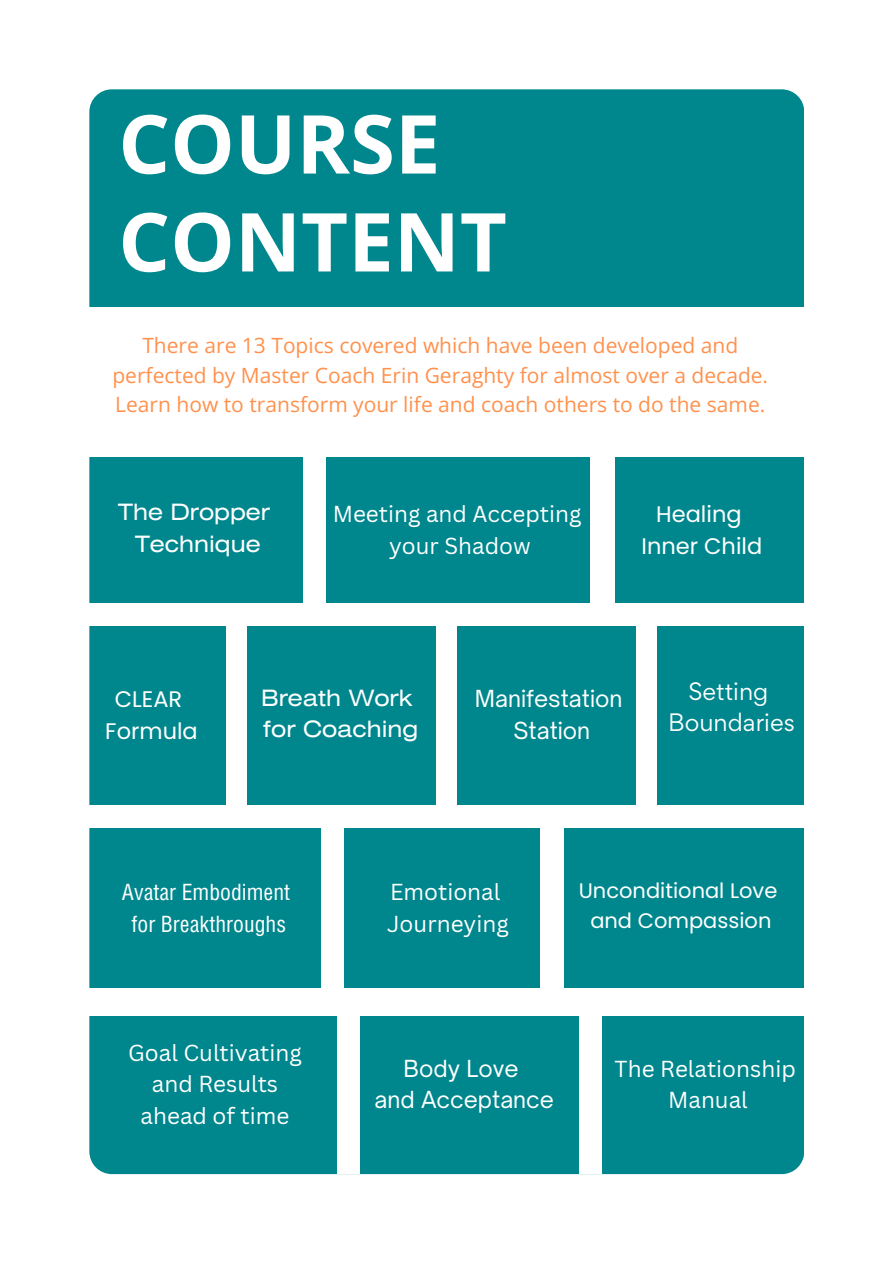
<style>
.page{position:relative;width:894px;height:1264px;background:#fff}
.page>*{position:absolute;margin:0;border:0;box-sizing:border-box;transform-origin:0 0}
.t1{font:700 81.3px/97.8px "Open Sans";color:#fff}
.t2{font:22.5px "Canva Sans";color:#fff}
.t3{font:22.5px "Open Sauce One";color:#fff}
.t4{font:22.5px "Helios Ext";color:#fff}
.t5{font:22.5px "Helios Cond";color:#fff}
.t6{font:22.5px "Poppins";color:#fff}
.t7{font:22.5px "Gordita";color:#fff}
.t8{font:21px/29.2px "Open Sans";color:#ff914d;text-align:center}
.t9{font:21px "Poppins";color:#fff}
</style>
<div class="page">
<div style="left:89px;top:89px;width:715px;height:1085px;background:#00878d;border-radius:22px"></div>
<div style="left:0;top:435px;width:893px;height:22px;background:#fff"></div>
<div style="left:303px;top:457px;width:23px;height:168px;background:#fff"></div>
<div style="left:0;top:603px;width:893px;height:22px;background:#fff"></div>
<div style="left:12px;top:805px;width:881px;height:23px;background:#fff"></div>
<div style="left:31px;top:988px;width:862px;height:27px;background:#fff"></div>
<div style="left:590px;top:457px;width:24px;height:168px;background:#fff"></div>
<div style="left:226px;top:615px;width:20px;height:202px;background:#fff"></div>
<div style="left:321px;top:828px;width:23px;height:168px;background:#fff"></div>
<div style="left:436px;top:614px;width:21px;height:202px;background:#fff"></div>
<div style="left:636px;top:615px;width:21px;height:202px;background:#fff"></div>
<div style="left:539px;top:825px;width:24px;height:171px;background:#fff"></div>
<div style="left:337px;top:1015px;width:22px;height:159px;background:#fff"></div>
<div style="left:578px;top:1015px;width:23px;height:159px;background:#fff"></div>
<div style="left:89px;top:307px;width:715px;height:137px;background:#fff"></div>
<h1 class="t1" style="left:118px;top:93px;width:390px">COURSE<br>CONTENT</h1>
<p class="t8" style="left:112px;top:330px;width:657px">There are 13 Topics covered which have been developed and perfected by Master Coach Erin Geraghty for almost over a decade.<br>Learn how to transform your life and coach others to do the same.</p>
<p class="t4" style="left:118px;top:503px;width:153px">The Dropper</p>
<p class="t4" style="left:135px;top:535px;width:127px">Technique</p>
<p class="t2" style="left:332px;top:498px;width:250px">Meeting and Accepting</p>
<p class="t2" style="left:389px;top:530px;width:143px">your Shadow</p>
<p class="t6" style="left:656px;top:498px;width:87px">Healing</p>
<p class="t6" style="left:641px;top:530px;width:122px">Inner Child</p>
<p class="t6" style="left:115px;top:683px;width:69px">CLEAR</p>
<p class="t6" style="left:105px;top:715px;width:94px">Formula</p>
<p class="t4" style="left:261px;top:689px;width:153px">Breath Work</p>
<p class="t4" style="left:263px;top:720px;width:157px">for Coaching</p>
<p class="t3" style="left:474px;top:685px;width:149px">Manifestation</p>
<p class="t3" style="left:513px;top:716px;width:78px">Station</p>
<p class="t7" style="left:688px;top:675px;width:81px">Setting</p>
<p class="t7" style="left:668px;top:707px;width:128px">Boundaries</p>
<p class="t5" style="left:122px;top:878px;width:170px">Avatar Embodiment</p>
<p class="t5" style="left:131px;top:910px;width:156px">for Breakthroughs</p>
<p class="t2" style="left:128px;top:1036px;width:175px">Goal Cultivating</p>
<p class="t2" style="left:152px;top:1068px;width:128px">and Results</p>
<p class="t2" style="left:141px;top:1099px;width:150px">ahead of time</p>
<p class="t2" style="left:390px;top:876px;width:112px">Emotional</p>
<p class="t2" style="left:387px;top:907px;width:123px">Journeying</p>
<p class="t9" style="left:578px;top:876px;width:200px">Unconditional Love</p>
<p class="t9" style="left:590px;top:905px;width:182px">and Compassion</p>
<p class="t3" style="left:403px;top:1054px;width:116px">Body Love</p>
<p class="t3" style="left:374px;top:1085px;width:181px">and Acceptance</p>
<p class="t2" style="left:614px;top:1052px;width:183px">The Relationship</p>
<p class="t2" style="left:668px;top:1083px;width:81px">Manual</p>
</div>
